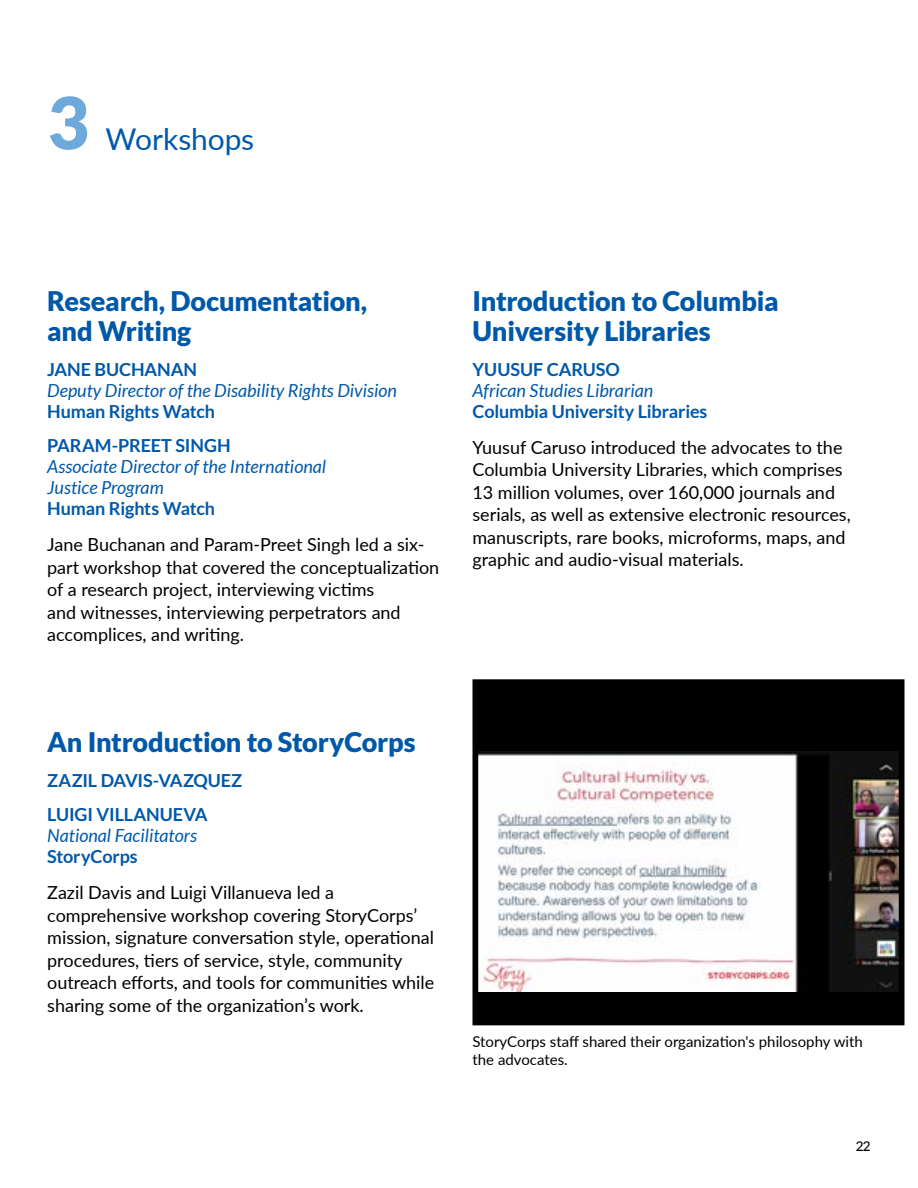
<style>
.page{position:relative;width:918px;height:1188px;background:#fff}
.page>*{position:absolute;margin:0;border:0;box-sizing:border-box;transform-origin:0 0}
.t1{font:900 72px "Lato";color:#6ea9db}
.t2{font:30px "Lato";letter-spacing:-.005em;color:#0058a9}
.t3{font:900 27px/30px "Lato";letter-spacing:-.01em;color:#0058a9}
.t4{font:18px/22.5px "Lato";color:#000}
.t5{font:700 18px/34.5px "Lato";letter-spacing:-.01em;color:#0058a9}
.t6{font:italic 18px/21px "Lato";color:#0058a9}
.t7{font:15px/18px "Lato";color:#000}
.t8{font:500 13.5px "Lato";color:#000}
</style>
<div class="page">
<div style="left:475px;top:682px;width:427px;height:340px;background:#000"></div>
<img style="left:479px;top:751px;width:418px;height:240px">
<div style="left:472px;top:679px;width:432px;height:346px;border:6px solid #000"></div>
<h1 class="t1" style="left:47px;top:81px;width:43px">3</h1>
<h2 class="t2" style="left:106px;top:117px;width:150px">Workshops</h2>
<h3 class="t3" style="left:47px;top:286px;width:322px">Research, Documentation, and Writing</h3>
<p class="t5" style="left:47px;top:352px;width:151px">JANE BUCHANAN</p>
<p class="t6" style="left:47px;top:380px;width:351px">Deputy Director of the Disability Rights Division</p>
<p class="t5" style="left:47px;top:394px;width:185px">Human Rights Watch<br>PARAM-PREET SINGH</p>
<p class="t6" style="left:47px;top:457px;width:280px">Associate Director of the International<br>Justice Program</p>
<p class="t5" style="left:47px;top:491px;width:169px">Human Rights Watch</p>
<p class="t4" style="left:47px;top:533px;width:394px">Jane Buchanan and Param-Preet Singh led a six&shy;part workshop that covered the conceptualization of a research project, interviewing victims<br>and witnesses, interviewing perpetrators and accomplices, and writing.</p>
<h3 class="t3" style="left:472px;top:286px;width:308px">Introduction to Columbia<br>University Libraries</h3>
<p class="t5" style="left:472px;top:352px;width:149px">YUUSUF CARUSO</p>
<p class="t6" style="left:472px;top:380px;width:182px">African Studies Librarian</p>
<p class="t5" style="left:472px;top:394px;width:236px">Columbia University Libraries</p>
<p class="t4" style="left:472px;top:435px;width:380px">Yuusuf Caruso introduced the advocates to the Columbia University Libraries, which comprises 13 million volumes, over 160,000 journals and serials, as well as extensive electronic resources, manuscripts, rare books, microforms, maps, and graphic and audio-visual materials.</p>
<h3 class="t3" style="left:47px;top:727px;width:370px">An Introduction to StoryCorps</h3>
<p class="t5" style="left:47px;top:763px;width:197px">ZAZIL DAVIS-VAZQUEZ<br>LUIGI VILLANUEVA</p>
<p class="t6" style="left:47px;top:826px;width:151px">National Facilitators</p>
<p class="t5" style="left:47px;top:839px;width:92px">StoryCorps</p>
<p class="t4" style="left:47px;top:881px;width:389px">Zazil Davis and Luigi Villanueva led a comprehensive workshop covering StoryCorps’ mission, signature conversation style, operational procedures, tiers of service, style, community outreach efforts, and tools for communities while sharing some of the organization’s work.</p>
<p class="t7" style="left:472px;top:1032px;width:392px">StoryCorps staff shared their organization's philosophy with the advocates.</p>
<p class="t8" style="left:856px;top:1136px;width:16px">22</p>
</div>
